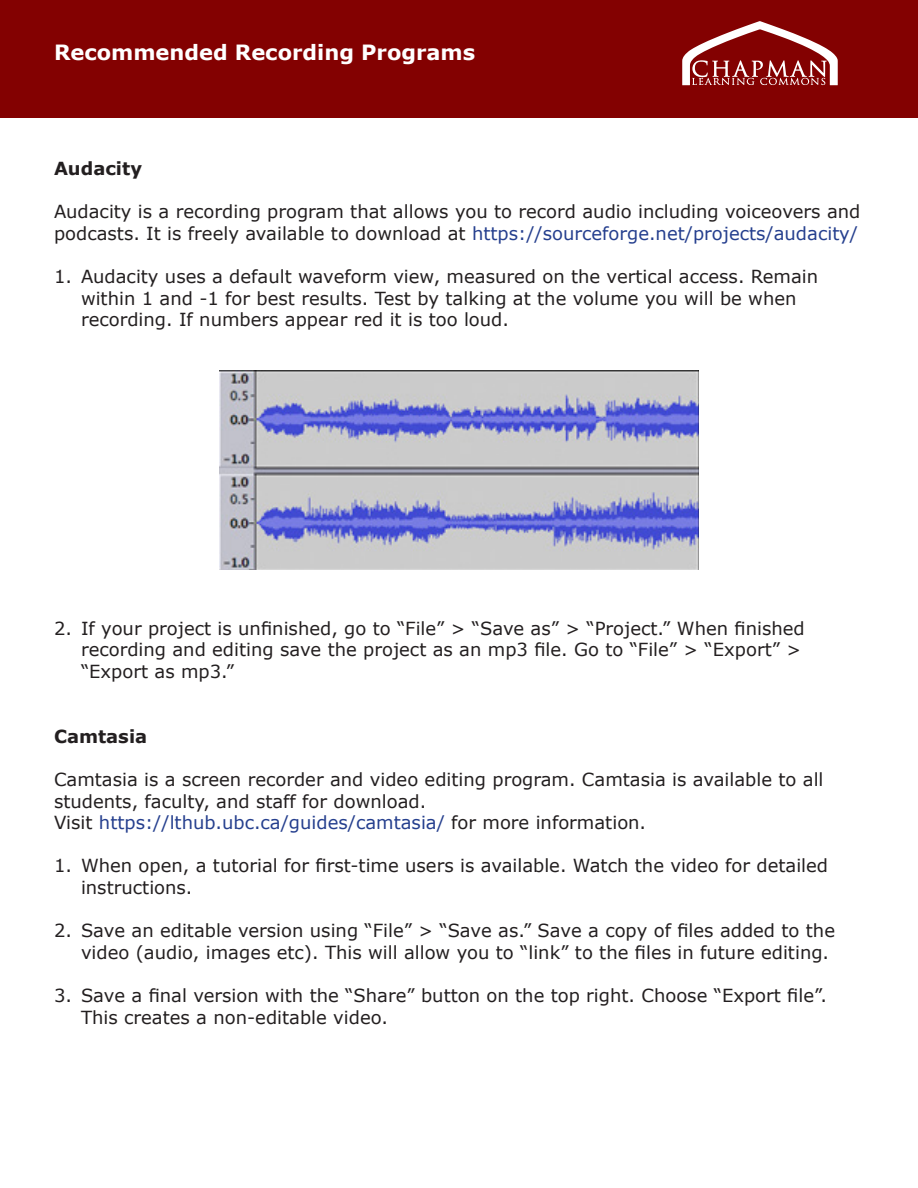
<style>
.page{position:relative;width:918px;height:1188px;background:#fff}
.page>*{position:absolute;margin:0;border:0;box-sizing:border-box;transform-origin:0 0}
.t1{font:700 21px "Verdana";color:#fff}
.t2{font:18px/21.6px "Verdana";color:#231f20}
.t3{font:700 18px "Verdana";color:#231f20}
.s1{color:#253f8e}
</style>
<div class="page">
<div style="left:0;top:0;width:918px;height:117px;background:#830101"></div>
<svg style="left:682px;top:21px;width:156px;height:64px"></svg>
<img style="left:219px;top:370px;width:480px;height:200px">
<p class="t1" style="left:54px;top:38px;width:423px">Recommended Recording Programs</p>
<p class="t3" style="left:54px;top:156px;width:90px">Audacity</p>
<p class="t2" style="left:54px;top:201px;width:808px">Audacity is a recording program that allows you to record audio including voiceovers and podcasts. It is freely available to download at <span class="s1">https://sourceforge.net/projects/audacity/</span></p>
<p class="t2" style="left:81px;top:266px;width:739px;text-indent:-27px">1. Audacity uses a default waveform view, measured on the vertical access. Remain within 1 and -1 for best results. Test by talking at the volume you will be when recording. If numbers appear red it is too loud.</p>
<p class="t2" style="left:81px;top:617px;width:725px;text-indent:-27px">2. If your project is unfinished, go to “File” &gt; “Save as” &gt; “Project.” When finished recording and editing save the project as an mp3 file. Go to “File” &gt; “Export” &gt; “Export as mp3.”</p>
<p class="t3" style="left:54px;top:723px;width:95px">Camtasia</p>
<p class="t2" style="left:54px;top:768px;width:771px">Camtasia is a screen recorder and video editing program. Camtasia is available to all students, faculty, and staff for download.<br>Visit <span class="s1">https://lthub.ubc.ca/guides/camtasia/</span> for more information.</p>
<p class="t2" style="left:81px;top:855px;width:749px;text-indent:-27px">1. When open, a tutorial for first-time users is available. Watch the video for detailed instructions.</p>
<p class="t2" style="left:81px;top:920px;width:756px;text-indent:-27px">2. Save an editable version using “File” &gt; “Save as.” Save a copy of files added to the video (audio, images etc). This will allow you to “link” to the files in future editing.</p>
<p class="t2" style="left:81px;top:984px;width:748px;text-indent:-27px">3. Save a final version with the “Share” button on the top right. Choose “Export file”.<br>This creates a non-editable video.</p>
</div>
